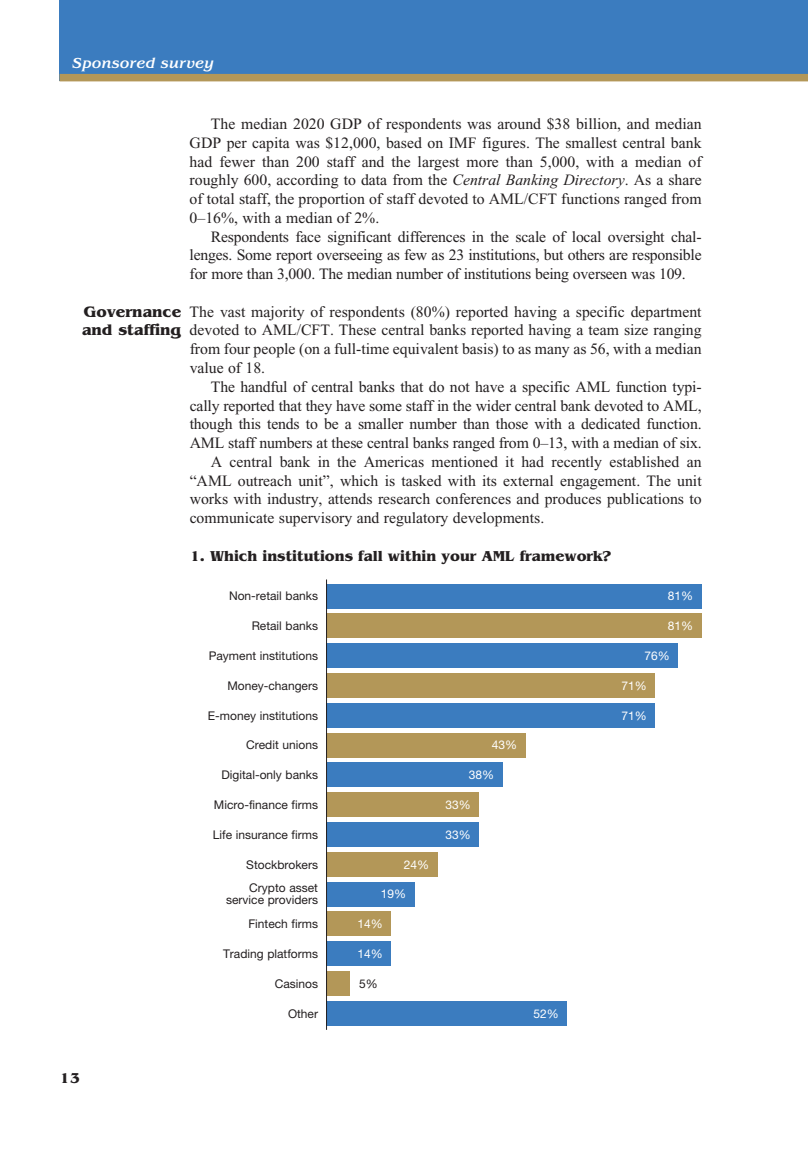
<style>
.page{position:relative;width:808px;height:1149px;background:#fff}
.page>*{position:absolute;margin:0;border:0;box-sizing:border-box;transform-origin:0 0}
.Bodytext{font:15.75px/18.8px "Times New Roman PS Std";color:#231f20;text-align:justify}
.Subhead{font:700 15.75px/18.8px "Benguiat Std";color:#231f20}
.Small_print{font:700 15px "Benguiat Std";color:#231f20}
.t1{font:italic 500 15px "Benguiat Std";color:#fff}
.Bodytext_no_indent{font:12px/12px "Helvetica Neue LT Pro";color:#231f20;text-align:right}
.Bodytext_no_indent-2{font:12px "Helvetica Neue LT Pro";color:#fff}
.s1{font-style:italic}
</style>
<div class="page">
<div style="left:60px;top:0;width:748px;height:81px;background:#3b7cbf"></div>
<div style="left:60px;top:74px;width:748px;height:7px;background:#b39758"></div>
<div style="left:326px;top:851px;width:112px;height:25px;background:#b39758"></div>
<div style="left:326px;top:702px;width:329px;height:25px;background:#3b7cbf"></div>
<div style="left:326px;top:792px;width:153px;height:24px;background:#b39758"></div>
<div style="left:326px;top:643px;width:352px;height:24px;background:#3b7cbf"></div>
<div style="left:326px;top:911px;width:65px;height:24px;background:#b39758"></div>
<div style="left:326px;top:970px;width:24px;height:25px;background:#b39758"></div>
<div style="left:326px;top:822px;width:153px;height:24px;background:#3b7cbf"></div>
<div style="left:326px;top:673px;width:329px;height:24px;background:#b39758"></div>
<div style="left:326px;top:941px;width:65px;height:24px;background:#3b7cbf"></div>
<div style="left:326px;top:1000px;width:241px;height:25px;background:#3b7cbf"></div>
<div style="left:326px;top:762px;width:176px;height:25px;background:#3b7cbf"></div>
<div style="left:326px;top:613px;width:376px;height:25px;background:#b39758"></div>
<div style="left:326px;top:881px;width:88px;height:25px;background:#3b7cbf"></div>
<div style="left:326px;top:732px;width:200px;height:25px;background:#b39758"></div>
<div style="left:326px;top:583px;width:375px;height:25px;background:#3b7cbf"></div>
<hr style="left:326px;top:579px;width:1px;height:450px;background:#231f20">
<p class="t1" style="left:72px;top:55px;width:143px">Sponsored survey</p>
<p class="Subhead" style="left:82px;top:302px;width:101px">Governance and staffing</p>
<p class="Bodytext" style="left:190px;top:115px;width:513px;text-indent:21px">The median 2020 GDP of respondents was around $38 billion, and median GDP per capita was $12,000, based on IMF figures. The smallest central bank had fewer than 200 staff and the largest more than 5,000, with a median of roughly 600, according to data from the <span class="s1">Central Banking Directory</span>. As a share of total staff, the proportion of staff devoted to AML/CFT functions ranged from 0–16%, with a median of 2%.</p>
<p class="Bodytext" style="left:190px;top:228px;width:513px;text-indent:21px">Respondents face significant differences in the scale of local oversight chal‑ lenges. Some report overseeing as few as 23 institutions, but others are responsible for more than 3,000. The median number of institutions being overseen was 109.</p>
<p class="Bodytext" style="left:190px;top:303px;width:514px">The vast majority of respondents (80%) reported having a specific department devoted to AML/CFT. These central banks reported having a team size ranging from four people (on a full-time equivalent basis) to as many as 56, with a median value of 18.</p>
<p class="Bodytext" style="left:190px;top:378px;width:513px;text-indent:21px">The handful of central banks that do not have a specific AML function typi‑ cally reported that they have some staff in the wider central bank devoted to AML, though this tends to be a smaller number than those with a dedicated function.<br>AML staff numbers at these central banks ranged from 0–13, with a median of six.</p>
<p class="Bodytext" style="left:190px;top:453px;width:513px;text-indent:21px">A central bank in the Americas mentioned it had recently established an “AML outreach unit”, which is tasked with its external engagement. The unit works with industry, attends research conferences and produces publications to communicate supervisory and regulatory developments.</p>
<p class="Small_print" style="left:190px;top:547px;width:423px">1. Which institutions fall within your AML framework?</p>
<p class="Bodytext_no_indent" style="left:229px;top:589px;width:91px">Non-retail banks</p>
<p class="Bodytext_no_indent-2" style="left:668px;top:588px;width:27px">81%</p>
<p class="Bodytext_no_indent" style="left:252px;top:619px;width:68px">Retail banks</p>
<p class="Bodytext_no_indent-2" style="left:668px;top:618px;width:27px">81%</p>
<p class="Bodytext_no_indent" style="left:209px;top:649px;width:111px">Payment institutions</p>
<p class="Bodytext_no_indent-2" style="left:644px;top:648px;width:27px">76%</p>
<p class="Bodytext_no_indent" style="left:227px;top:679px;width:92px">Money-changers</p>
<p class="Bodytext_no_indent-2" style="left:621px;top:677px;width:27px">71%</p>
<p class="Bodytext_no_indent" style="left:208px;top:708px;width:112px">E-money institutions</p>
<p class="Bodytext_no_indent-2" style="left:621px;top:707px;width:27px">71%</p>
<p class="Bodytext_no_indent" style="left:246px;top:738px;width:73px">Credit unions</p>
<p class="Bodytext_no_indent-2" style="left:492px;top:737px;width:27px">43%</p>
<p class="Bodytext_no_indent" style="left:221px;top:768px;width:98px">Digital-only banks</p>
<p class="Bodytext_no_indent-2" style="left:469px;top:767px;width:27px">38%</p>
<p class="Bodytext_no_indent" style="left:214px;top:798px;width:106px">Micro-finance firms</p>
<p class="Bodytext_no_indent-2" style="left:445px;top:797px;width:27px">33%</p>
<p class="Bodytext_no_indent" style="left:213px;top:827px;width:107px">Life insurance firms</p>
<p class="Bodytext_no_indent-2" style="left:445px;top:826px;width:27px">33%</p>
<p class="Bodytext_no_indent" style="left:246px;top:857px;width:73px">Stockbrokers</p>
<p class="Bodytext_no_indent-2" style="left:404px;top:856px;width:27px">24%</p>
<p class="Bodytext_no_indent" style="left:226px;top:881px;width:93px">Crypto asset service providers</p>
<p class="Bodytext_no_indent-2" style="left:381px;top:886px;width:27px">19%</p>
<p class="Bodytext_no_indent" style="left:248px;top:917px;width:71px">Fintech firms</p>
<p class="Bodytext_no_indent-2" style="left:357px;top:916px;width:27px">14%</p>
<p class="Bodytext_no_indent" style="left:223px;top:947px;width:97px">Trading platforms</p>
<p class="Bodytext_no_indent-2" style="left:357px;top:946px;width:27px">14%</p>
<p class="Bodytext_no_indent" style="left:275px;top:976px;width:45px">Casinos</p>
<p class="Bodytext_no_indent" style="left:288px;top:1006px;width:32px">Other</p>
<p class="Bodytext_no_indent" style="left:359px;top:976px;width:20px">5%</p>
<p class="Bodytext_no_indent-2" style="left:533px;top:1005px;width:27px">52%</p>
<p class="Small_print" style="left:60px;top:1068px;width:22px">13</p>
</div>
